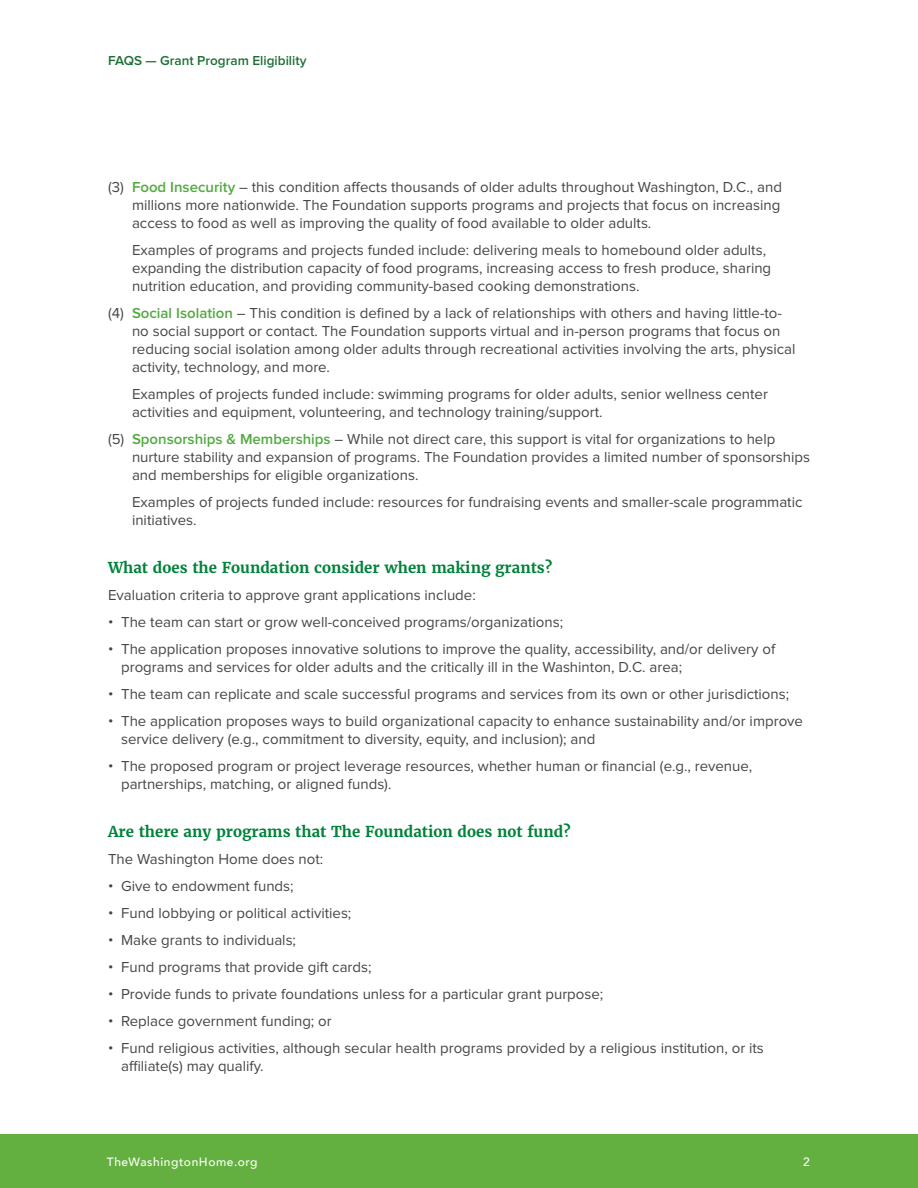
<style>
.page{position:relative;width:918px;height:1188px;background:#fff}
.page>*{position:absolute;margin:0;border:0;box-sizing:border-box;transform-origin:0 0}
.t1{font:15px/18px "Proxima Nova";color:#464547}
.t2{font:700 15px "Merriweather";color:#00833b}
.t3{font:600 13.5px "Proxima Nova";color:#1e7037}
.t4{font:500 12px "Avenir";letter-spacing:.05em;color:#fff}
.s1{font-weight:600;color:#52aa41}
</style>
<div class="page">
<div style="left:0;top:1134px;width:918px;height:54px;background:#63b040"></div>
<p class="t3" style="left:108px;top:53px;width:200px">FAQS — Grant Program Eligibility</p>
<p class="t1" style="left:132px;top:178px;width:652px;text-align:justify;text-indent:-24px">(3) <span class="s1">Food Insecurity</span> – this condition affects thousands of older adults throughout Washington, D.C., and millions more nationwide. The Foundation supports programs and projects that focus on increasing access to food as well as improving the quality of food available to older adults.</p>
<p class="t1" style="left:132px;top:241px;width:641px">Examples of programs and projects funded include: delivering meals to homebound older adults, expanding the distribution capacity of food programs, increasing access to fresh produce, sharing nutrition education, and providing community-based cooking demonstrations.</p>
<p class="t1" style="left:132px;top:304px;width:665px;text-indent:-24px">(4) <span class="s1">Social Isolation</span> – This condition is defined by a lack of relationships with others and having little-to&shy;no social support or contact. The Foundation supports virtual and in-person programs that focus on reducing social isolation among older adults through recreational activities involving the arts, physical activity, technology, and more.</p>
<p class="t1" style="left:132px;top:385px;width:637px">Examples of projects funded include: swimming programs for older adults, senior wellness center activities and equipment, volunteering, and technology training/support.</p>
<p class="t1" style="left:132px;top:430px;width:680px;text-indent:-24px">(5) <span class="s1">Sponsorships &amp; Memberships</span> – While not direct care, this support is vital for organizations to help nurture stability and expansion of programs. The Foundation provides a limited number of sponsorships and memberships for eligible organizations.</p>
<p class="t1" style="left:132px;top:493px;width:672px">Examples of projects funded include: resources for fundraising events and smaller-scale programmatic initiatives.</p>
<p class="t2" style="left:108px;top:558px;width:446px">What does the Foundation consider when making grants?</p>
<p class="t1" style="left:108px;top:586px;width:369px">Evaluation criteria to approve grant applications include:</p>
<p class="t1" style="left:108px;top:613px;width:457px">• The team can start or grow well-conceived programs/organizations;</p>
<p class="t1" style="left:121px;top:640px;width:656px;text-indent:-13px">• The application proposes innovative solutions to improve the quality, accessibility, and/or delivery of programs and services for older adults and the critically ill in the Washinton, D.C. area;</p>
<p class="t1" style="left:108px;top:685px;width:683px">• The team can replicate and scale successful programs and services from its own or other jurisdictions;</p>
<p class="t1" style="left:121px;top:712px;width:683px;text-indent:-13px">• The application proposes ways to build organizational capacity to enhance sustainability and/or improve service delivery (e.g., commitment to diversity, equity, and inclusion); and</p>
<p class="t1" style="left:121px;top:757px;width:633px;text-indent:-13px">• The proposed program or project leverage resources, whether human or financial (e.g., revenue, partnerships, matching, or aligned funds).</p>
<p class="t2" style="left:108px;top:822px;width:464px">Are there any programs that The Foundation does not fund?</p>
<p class="t1" style="left:108px;top:850px;width:217px">The Washington Home does not:</p>
<p class="t1" style="left:108px;top:877px;width:187px">• Give to endowment funds;</p>
<p class="t1" style="left:108px;top:904px;width:245px">• Fund lobbying or political activities;</p>
<p class="t1" style="left:108px;top:931px;width:190px">• Make grants to individuals;</p>
<p class="t1" style="left:108px;top:958px;width:265px">• Fund programs that provide gift cards;</p>
<p class="t1" style="left:108px;top:985px;width:497px">• Provide funds to private foundations unless for a particular grant purpose;</p>
<p class="t1" style="left:108px;top:1012px;width:225px">• Replace government funding; or</p>
<p class="t1" style="left:121px;top:1039px;width:644px;text-indent:-13px">• Fund religious activities, although secular health programs provided by a religious institution, or its affiliate(s) may qualify.</p>
<p class="t4" style="left:107px;top:1151px;width:152px">TheWashingtonHome.org</p>
<p class="t4" style="left:803px;top:1151px;width:8px">2</p>
</div>
